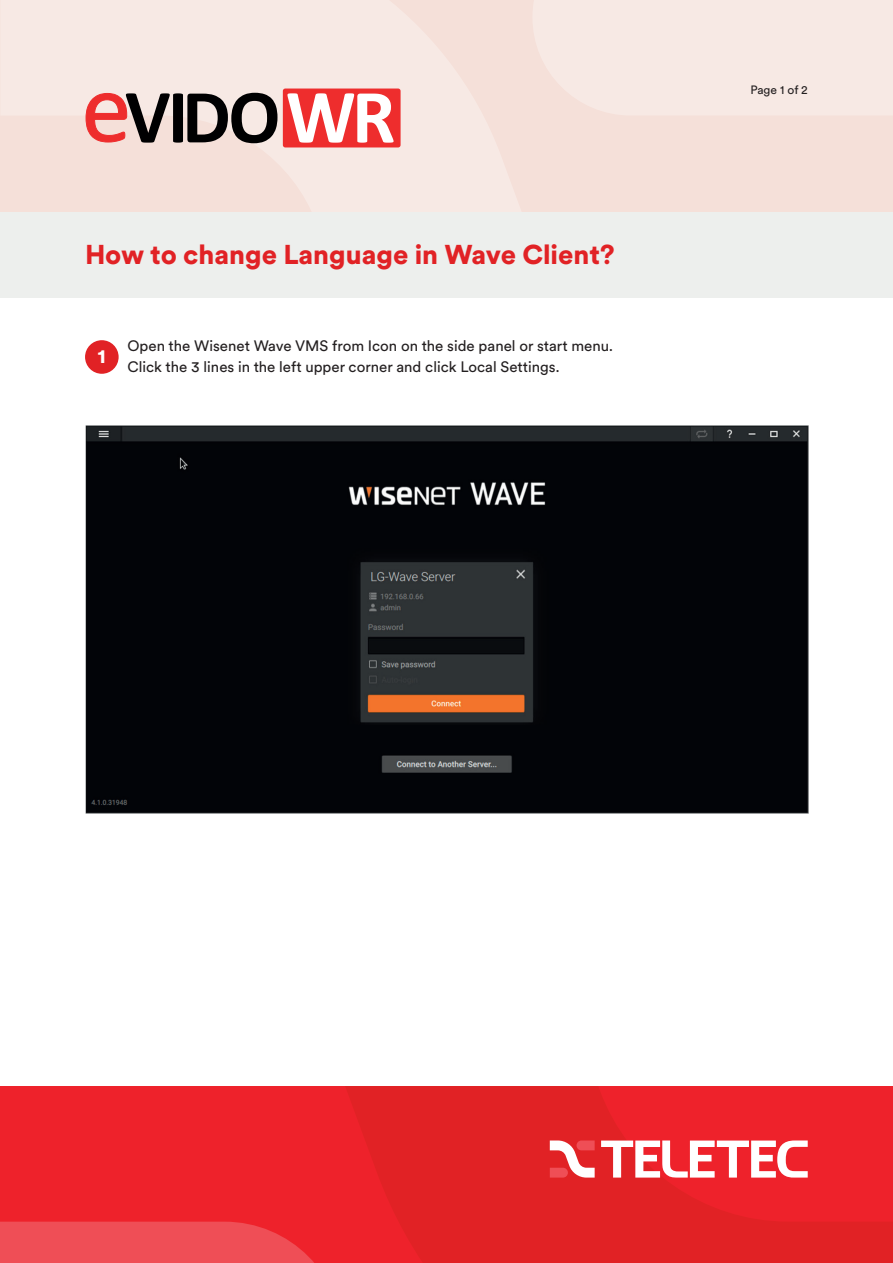
<style>
.page{position:relative;width:893px;height:1263px;background:#fff}
.page>*{position:absolute;margin:0;border:0;box-sizing:border-box;transform-origin:0 0}
.t1{font:900 27px "Circular XX";color:#e12225}
.t2{font:900 19.5px "Circular XX";color:#fff}
.t3{font:15px/21px "Circular XX";color:#231f20}
.t4{font:12px "Circular XX";letter-spacing:-.005em;color:#231f20}
</style>
<div class="page">
<svg style="left:0;top:0;width:893px;height:213px;background:#f5e4de"></svg>
<div style="left:532px;top:0;width:361px;height:116px;background:#f7e9e4"></div>
<div style="left:0;top:213px;width:893px;height:85px;background:#edefed"></div>
<svg style="left:0;top:1086px;width:893px;height:177px;background:#e82228"></svg>
<svg style="left:0;top:1221px;width:343px;height:42px;background:#ee464e"></svg>
<svg style="left:550px;top:1140px;width:45px;height:37px"></svg>
<svg style="left:601px;top:1140px;width:207px;height:37px"></svg>
<div style="left:283px;top:89px;width:118px;height:58px;background:#ee2d2d;border-radius:2px"></div>
<svg style="left:85px;top:93px;width:192px;height:50px;background:#947673"></svg>
<svg style="left:287px;top:93px;width:107px;height:50px"></svg>
<img style="left:85px;top:425px;width:723px;height:389px">
<div style="left:85px;top:340px;width:34px;height:34px;background:#e12225;border-radius:50%"></div>
<h1 class="t1" style="left:85px;top:236px;width:531px">How to change Language in Wave Client?</h1>
<h2 class="t2" style="left:98px;top:343px;width:9px">1</h2>
<p class="t3" style="left:128px;top:335px;width:487px">Open the Wisenet Wave VMS from Icon on the side panel or start menu.<br>Click the 3 lines in the left upper corner and click Local Settings.</p>
<p class="t4" style="left:750px;top:82px;width:59px">Page 1 of 2</p>
</div>
